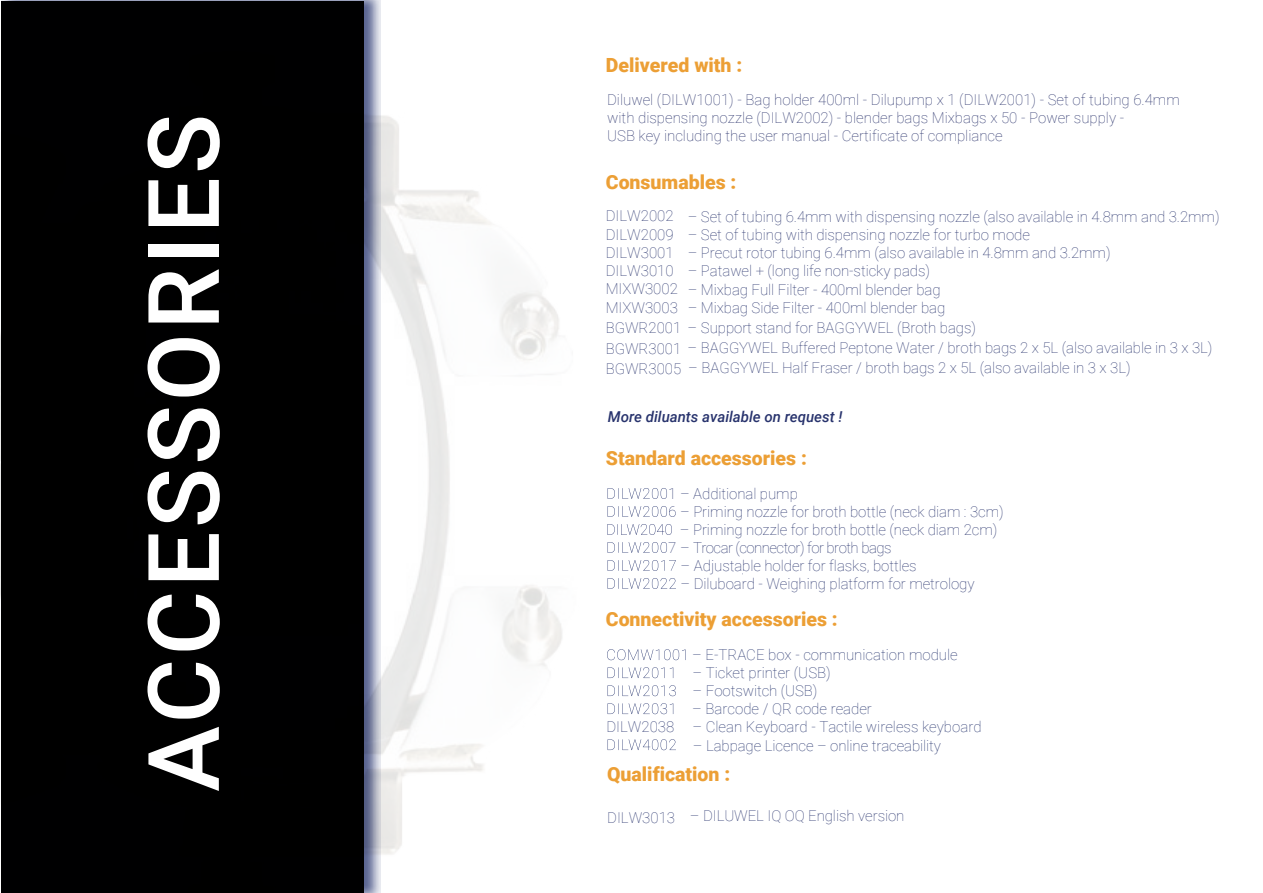
<style>
.page{position:relative;width:1263px;height:893px;background:#fff}
.page>*{position:absolute;margin:0;border:0;box-sizing:border-box;transform-origin:0 0}
.t1{font:500 99px "Roboto";letter-spacing:.035em;color:#fff}
.t2{font:900 19.5px "Roboto";color:#ec9f35}
.t3{font:100 15px/20.1px "Roboto";letter-spacing:-.005em;color:#28336d}
.t4{font:100 15px/18px "Roboto";color:#262f69}
.t5{font:100 15px "Roboto";color:#25336d}
.t6{font:italic 500 15px "Roboto";color:#28336d}
.t7{font:100 15px "Roboto";letter-spacing:-.035em;color:#28336d}
</style>
<div class="page">
<img style="left:0;top:0;width:628px;height:893px">
<svg style="left:1px;top:0;width:379px;height:893px;background:#8e95af"></svg>
<div style="left:1px;top:1px;width:363px;height:891px;background:#000001"></div>
<svg style="left:608px;top:488px;width:59px;height:11px"></svg>
<svg style="left:608px;top:506px;width:68px;height:11px"></svg>
<svg style="left:607px;top:524px;width:65px;height:11px"></svg>
<svg style="left:608px;top:542px;width:59px;height:11px"></svg>
<svg style="left:608px;top:560px;width:68px;height:11px"></svg>
<svg style="left:608px;top:578px;width:68px;height:11px"></svg>
<svg style="left:607px;top:649px;width:78px;height:11px"></svg>
<svg style="left:608px;top:667px;width:65px;height:11px"></svg>
<svg style="left:608px;top:685px;width:68px;height:11px"></svg>
<svg style="left:608px;top:703px;width:65px;height:11px"></svg>
<svg style="left:608px;top:739px;width:68px;height:11px"></svg>
<h1 class="t1" style="left:140px;top:792px;width:679px;rotate:-90deg">ACCESSORIES</h1>
<h2 class="t2" style="left:606px;top:58px;width:138px">Delivered with :</h2>
<p class="t4" style="left:607px;top:92px;width:574px">Diluwel (DILW1001) - Bag holder 400ml - Dilupump x 1 (DILW2001) - Set of tubing 6.4mm with dispensing nozzle (DILW2002) - blender bags Mixbags x 50 - Power supply -<br>USB key including the user manual - Certificate of compliance</p>
<h2 class="t2" style="left:606px;top:174px;width:132px">Consumables :</h2>
<p class="t3" style="left:606px;top:207px;width:615px">DILW2002 – Set of tubing 6.4mm with dispensing nozzle (also available in 4.8mm and 3.2mm)</p>
<p class="t3" style="left:606px;top:226px;width:426px">DILW2009 – Set of tubing with dispensing nozzle for turbo mode</p>
<p class="t3" style="left:606px;top:244px;width:506px">DILW3001 – Precut rotor tubing 6.4mm (also available in 4.8mm and 3.2mm)</p>
<p class="t3" style="left:606px;top:262px;width:326px">DILW3010 – Patawel + (long life non-sticky pads)</p>
<p class="t3" style="left:606px;top:281px;width:336px">MIXW3002 – Mixbag Full Filter - 400ml blender bag</p>
<p class="t3" style="left:606px;top:299px;width:341px">MIXW3003 – Mixbag Side Filter - 400ml blender bag</p>
<p class="t3" style="left:606px;top:319px;width:608px">BGWR2001 – Support stand for BAGGYWEL (Broth bags)<br>BGWR3001 – BAGGYWEL Buffered Peptone Water / broth bags 2 x 5L (also available in 3 x 3L)</p>
<p class="t3" style="left:688px;top:358px;width:444px">– BAGGYWEL Half Fraser / broth bags 2 x 5L (also available in 3 x 3L)</p>
<p class="t6" style="left:608px;top:411px;width:236px">More diluants available on request !</p>
<p class="t3" style="left:606px;top:360px;width:77px">BGWR3005</p>
<h2 class="t2" style="left:606px;top:450px;width:202px">Standard accessories :</h2>
<p class="t3" style="left:668px;top:484px;width:131px">1 – Additional pump</p>
<p class="t3" style="left:680px;top:502px;width:325px">– Priming nozzle for broth bottle (neck diam : 3cm)</p>
<p class="t3" style="left:680px;top:521px;width:319px">– Priming nozzle for broth bottle (neck diam 2cm)</p>
<p class="t3" style="left:681px;top:557px;width:238px">– Adjustable holder for flasks, bottles</p>
<p class="t3" style="left:680px;top:575px;width:296px">– Diluboard - Weighing platform for metrology</p>
<p class="t7" style="left:668px;top:541px;width:225px">7 – Trocar (connector) for broth bags</p>
<h2 class="t2" style="left:606px;top:611px;width:233px">Connectivity accessories :</h2>
<p class="t5" style="left:692px;top:648px;width:267px">– E-TRACE box - communication module</p>
<p class="t3" style="left:606px;top:718px;width:69px">DILW2038</p>
<p class="t5" style="left:692px;top:666px;width:140px">– Ticket printer (USB)</p>
<p class="t5" style="left:692px;top:684px;width:126px">– Footswitch (USB)</p>
<p class="t5" style="left:693px;top:739px;width:250px">– Labpage Licence – online traceability</p>
<p class="t5" style="left:692px;top:702px;width:181px">– Barcode / QR code reader</p>
<p class="t5" style="left:692px;top:721px;width:290px">– Clean Keyboard - Tactile wireless keyboard</p>
<h2 class="t2" style="left:607px;top:766px;width:125px">Qualification :</h2>
<p class="t3" style="left:607px;top:807px;width:299px">DILW3013 – DILUWEL IQ OQ English version</p>
</div>
